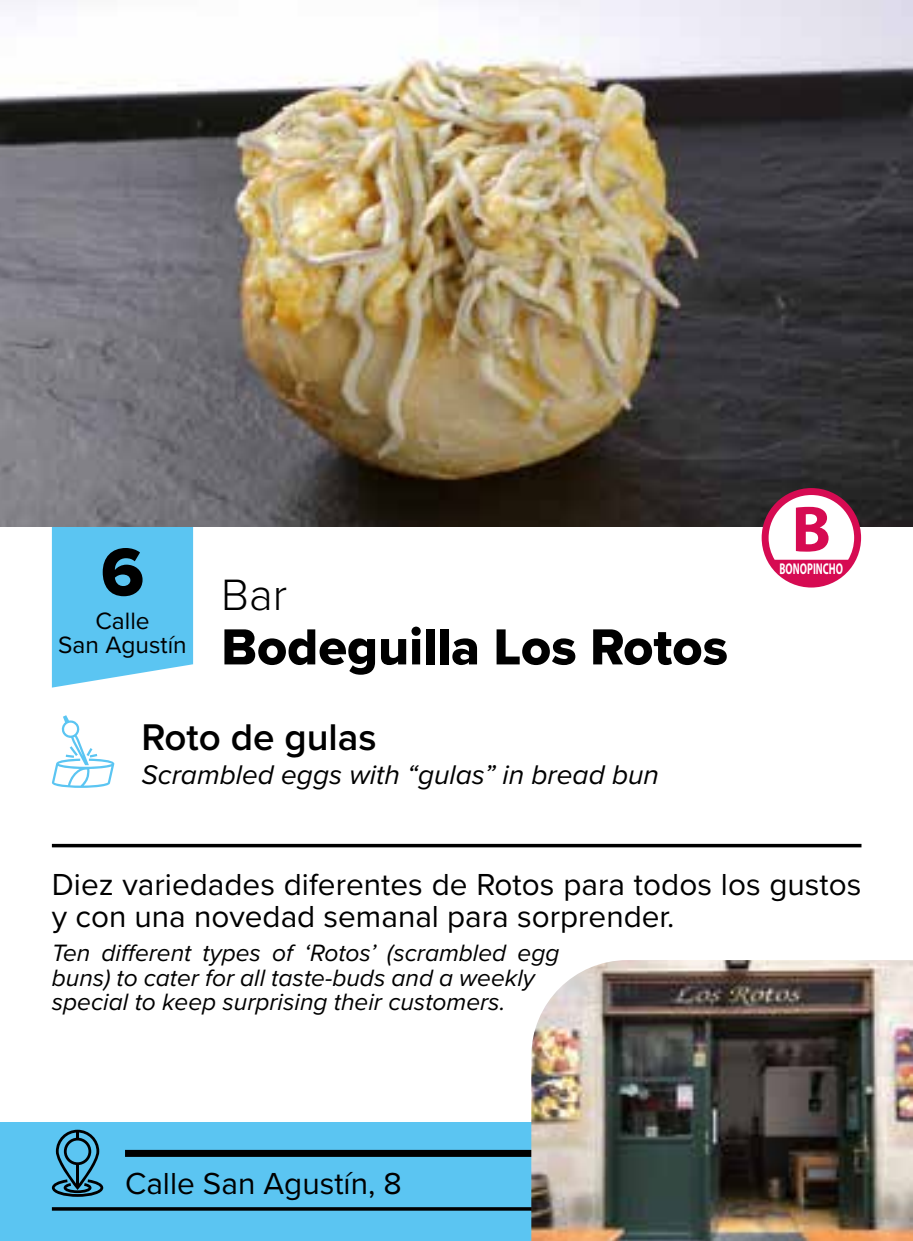
<style>
.page{position:relative;width:913px;height:1241px;background:#fff}
.page>*{position:absolute;margin:0;border:0;box-sizing:border-box;transform-origin:0 0}
.t1{font:700 65.45px "Myriad Pro";color:#d60b52}
.t2{font:52.5px "Proxima Nova Extrabld";color:#000}
.t3{font:300 45.5px "Proxima Nova";color:#000}
.t4{font:600 38.5px "Proxima Nova";color:#000}
.t5{font:31.5px/31.5px "Proxima Nova";color:#000}
.t6{font:italic 28px "Proxima Nova";color:#000}
.t7{font:italic 24.5px/24.5px "Proxima Nova";color:#000}
.t8{font:24.5px/24.5px "Proxima Nova";color:#000;text-align:center}
.t9{font:700 15.75px "Myriad Pro";color:#fff;scale:.65 1}
</style>
<div class="page">
<div style="left:0;top:1121px;width:546px;height:119px;background:#5bc5f2"></div>
<svg style="left:52px;top:526px;width:141px;height:161px;background:#66c8f2"></svg>
<svg style="left:52px;top:1207px;width:479px;height:3px"></svg>
<div style="left:125px;top:1149px;width:421px;height:7px;background:#000"></div>
<svg style="left:52px;top:1129px;width:51px;height:67px"></svg>
<svg style="left:52px;top:715px;width:62px;height:72px"></svg>
<svg style="left:52px;top:843px;width:809px;height:4px;background:#383838"></svg>
<img style="left:531px;top:960px;width:382px;height:280px">
<img style="left:0;top:0;width:913px;height:526px">
<div style="left:761px;top:488px;width:100px;height:99px;background:#d60b52;border-radius:50%"></div>
<svg style="left:768px;top:495px;width:86px;height:64px;background:#f0d8e0"></svg>
<h3 class="t3" style="left:101px;top:560px;width:188px"><sup>6</sup> Bar</h3>
<h2 class="t2" style="left:221px;top:607px;width:508px">Bodeguilla Los Rotos</h2>
<p class="t8" style="left:58px;top:607px;width:130px">Calle<br>San Agustín</p>
<h3 class="t4" style="left:141px;top:708px;width:237px">Roto de gulas</h3>
<p class="t6" style="left:141px;top:753px;width:519px">Scrambled eggs with “gulas” in bread bun</p>
<h1 class="t1" style="left:791px;top:486px;width:41px">B</h1>
<p class="t9" style="left:779px;top:558px;width:99px">BONOPINCHO</p>
<p class="t5" style="left:52px;top:867px;width:811px">Diez variedades diferentes de Rotos para todos los gustos y con una novedad semanal para sorprender.</p>
<p class="t7" style="left:52px;top:939px;width:509px">Ten different types of ‘Rotos’ (scrambled egg buns) to cater for all taste-buds and a weekly special to keep surprising their customers.</p>
<p class="t5" style="left:125px;top:1166px;width:278px">Calle San Agustín, 8</p>
</div>
